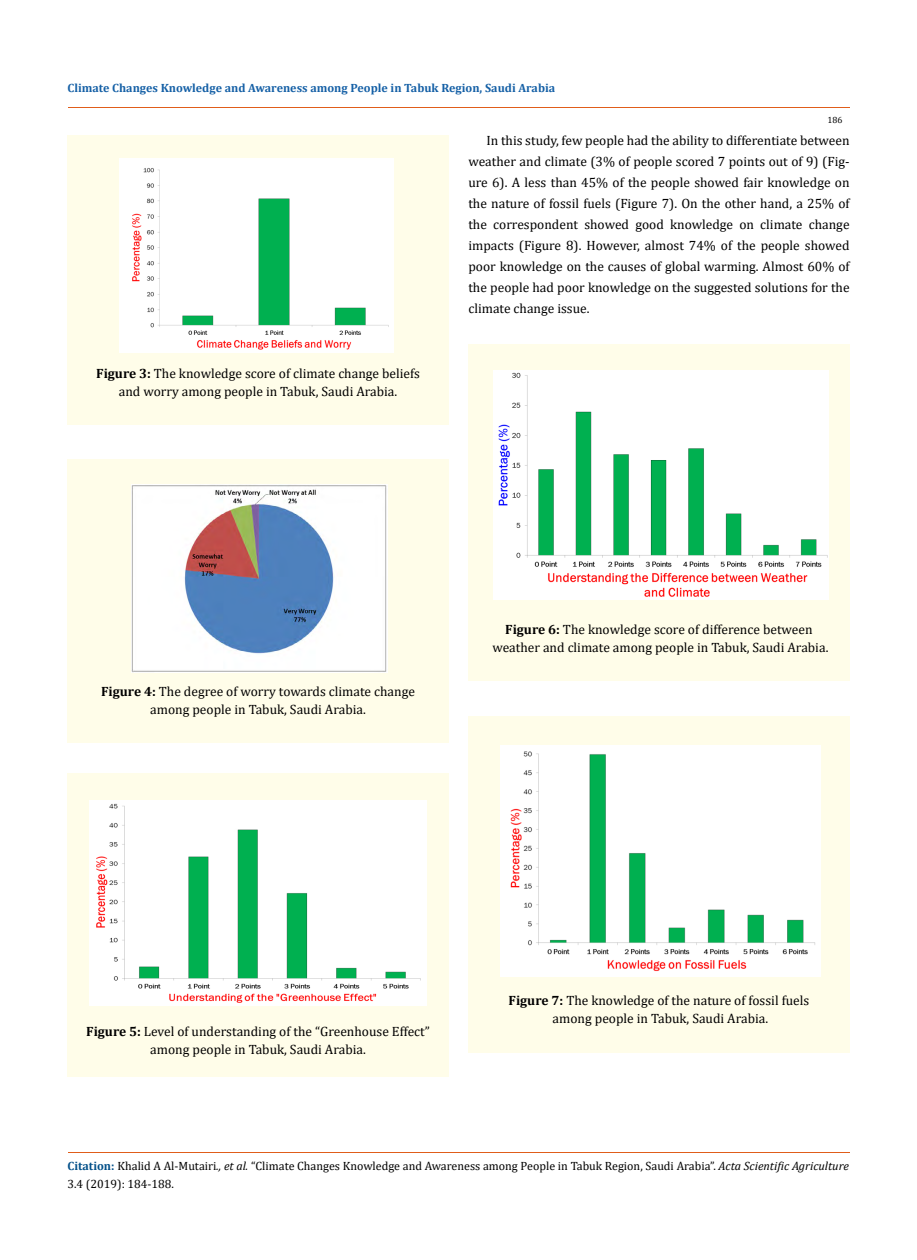
<style>
.page{position:relative;width:917px;height:1260px;background:#fff}
.page>*{position:absolute;margin:0;border:0;box-sizing:border-box;transform-origin:0 0}
.t1{font:13.5px/21px "Cambria";color:#000;text-align:center}
.t2{font:12px/18px "Cambria";color:#000}
.t3{font:700 12px "Cambria";color:#1560a6}
.t4{font:9px "Cambria";color:#000}
.s1{font-weight:700}
.s2{font-weight:700;color:#035089}
.s3{font-style:italic}
</style>
<div class="page">
<div style="left:68px;top:135px;width:380px;height:290px;background:#fffde9"></div>
<img style="left:119px;top:158px;width:275px;height:194px">
<div style="left:68px;top:459px;width:380px;height:283px;background:#fffde9"></div>
<img style="left:131px;top:484px;width:257px;height:188px">
<div style="left:68px;top:773px;width:380px;height:303px;background:#fffde9"></div>
<img style="left:90px;top:800px;width:336px;height:205px">
<div style="left:468px;top:344px;width:381px;height:336px;background:#fffde9"></div>
<img style="left:493px;top:370px;width:335px;height:230px">
<div style="left:468px;top:717px;width:381px;height:336px;background:#fffde9"></div>
<img style="left:500px;top:746px;width:320px;height:231px">
<hr style="left:68px;top:108px;width:781px;height:1px;background:#e05d1a">
<hr style="left:68px;top:1152px;width:781px;height:1px;background:#e05d1a">
<p class="t3" style="left:68px;top:79px;width:489px">Climate Changes Knowledge and Awareness among People in Tabuk Region, Saudi Arabia</p>
<p class="t4" style="left:827px;top:114px;width:16px">186</p>
<p class="t1" style="left:96px;top:365px;width:325px;line-height:18px"><span class="s1">Figure 3:</span> The knowledge score of climate change beliefs and worry among people in Tabuk, Saudi Arabia.</p>
<p class="t1" style="left:468px;top:130px;width:383px;text-align:justify;text-indent:18px">In this study, few people had the ability to differentiate between weather and climate (3% of people scored 7 points out of 9) (Fig&shy;ure 6). A less than 45% of the people showed fair knowledge on the nature of fossil fuels (Figure 7). On the other hand, a 25% of the correspondent showed good knowledge on climate change impacts (Figure 8). However, almost 74% of the people showed poor knowledge on the causes of global warming. Almost 60% of the people had poor knowledge on the suggested solutions for the climate change issue.</p>
<p class="t1" style="left:101px;top:683px;width:315px;line-height:18px"><span class="s1">Figure 4:</span> The degree of worry towards climate change among people in Tabuk, Saudi Arabia.</p>
<p class="t1" style="left:492px;top:620px;width:337px;line-height:18px"><span class="s1">Figure 6:</span> The knowledge score of difference between weather and climate among people in Tabuk, Saudi Arabia.</p>
<p class="t1" style="left:86px;top:1023px;width:345px;line-height:18px"><span class="s1">Figure 5:</span> Level of understanding of the “Greenhouse Effect” among people in Tabuk, Saudi Arabia.</p>
<p class="t1" style="left:508px;top:991px;width:302px;line-height:18px"><span class="s1">Figure 7:</span> The knowledge of the nature of fossil fuels among people in Tabuk, Saudi Arabia.</p>
<p class="t2" style="left:68px;top:1157px;width:783px"><span class="s2">Citation:</span> Khalid A Al-Mutairi<span class="s3">., et al.</span> “Climate Changes Knowledge and Awareness among People in Tabuk Region, Saudi Arabia”. <span class="s3">Acta Scientific Agriculture<br></span>3.4 (2019): 184-188.</p>
</div>
